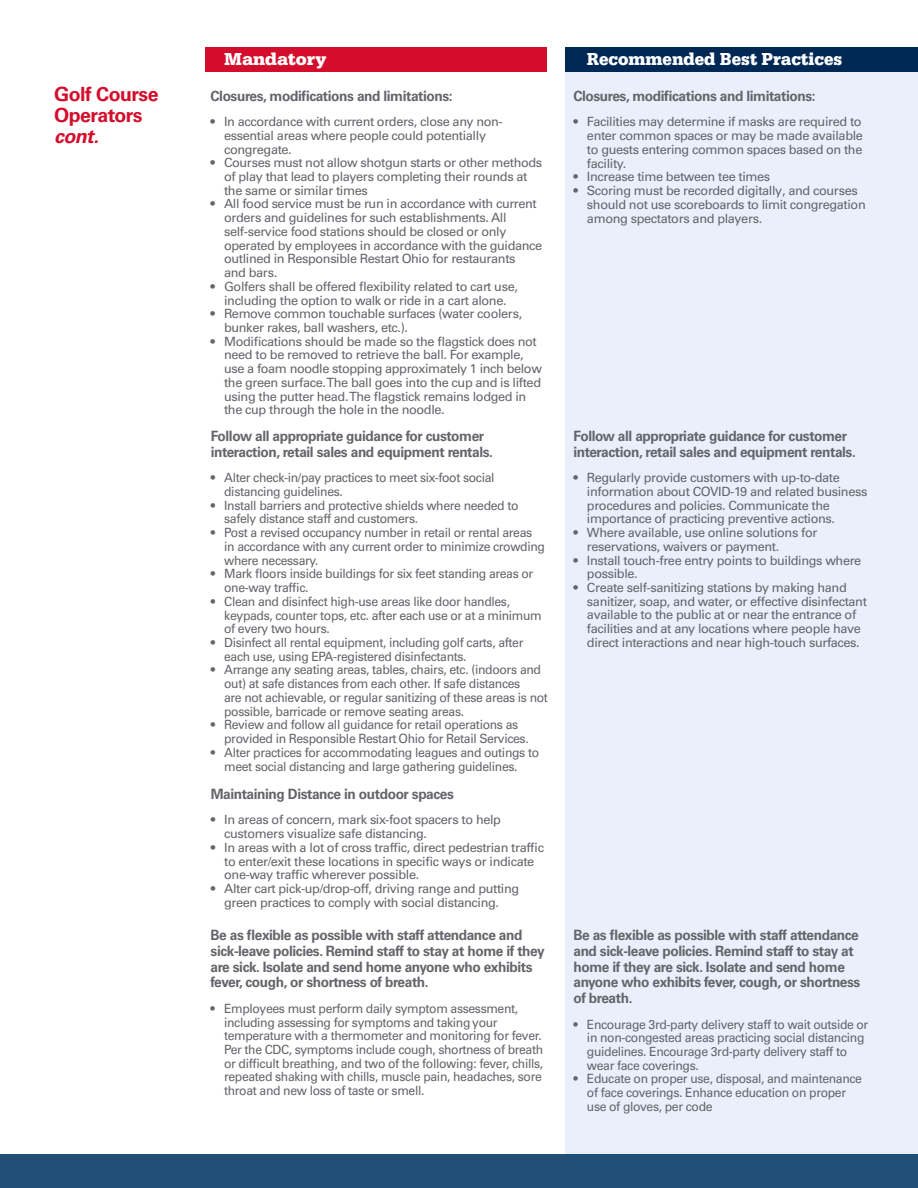
<style>
.page{position:relative;width:918px;height:1188px;background:#fff}
.page>*{position:absolute;margin:0;border:0;box-sizing:border-box;transform-origin:0 0}
.t1{font:700 19.5px/21px "Univers LT Pro 65";letter-spacing:-.025em;color:#d30d2b}
.t2{font:italic 700 19.5px "Univers LT Pro 65";color:#d30d2b}
.t3{font:700 18px "Serifa";color:#fff;scale:.95 1}
.t4{font:700 18px "Serifa";color:#fff}
.t5{font:700 14.25px/15.8px "Univers LT Pro 65";letter-spacing:-.03em;color:#63656a;scale:.96 1}
.t6{font:12.75px/13.8px "Univers LT Pro 55 Roman";letter-spacing:-.03em;color:#63656a}
.t7{font:12.75px/13.6px "Univers LT Pro 55 Roman";letter-spacing:-.03em;color:#63656a;scale:.96 1}
</style>
<div class="page">
<div style="left:565px;top:66px;width:353px;height:1107px;background:#e9f0fb"></div>
<div style="left:205px;top:47px;width:342px;height:25px;background:#d30d2b"></div>
<div style="left:565px;top:47px;width:353px;height:25px;background:#002855"></div>
<div style="left:0;top:1155px;width:918px;height:33px;background:#204e75"></div>
<p class="t1" style="left:54px;top:84px;width:106px">Golf Course<br>Operators</p>
<p class="t2" style="left:54px;top:125px;width:46px">cont.</p>
<p class="t4" style="left:224px;top:49px;width:104px">Mandatory</p>
<p class="t3" style="left:587px;top:49px;width:270px">Recommended Best Practices</p>
<p class="t5" style="left:211px;top:88px;width:254px">Closures, modifications and limitations:</p>
<p class="t6" style="left:224px;top:115px;width:280px;text-indent:-14px">• In accordance with current orders, close any non&shy;essential areas where people could potentially congregate.</p>
<p class="t6" style="left:224px;top:156px;width:320px;text-indent:-14px">• Courses must not allow shotgun starts or other methods of play that lead to players completing their rounds at the same or similar times</p>
<p class="t6" style="left:224px;top:197px;width:320px;text-indent:-14px">• All food service must be run in accordance with current orders and guidelines for such establishments. All self-service food stations should be closed or only operated by employees in accordance with the guidance outlined in Responsible Restart Ohio for restaurants<br>and bars.</p>
<p class="t6" style="left:211px;top:279px;width:309px;text-align:center">• Golfers shall be offered flexibility related to cart use, including the option to walk or ride in a cart alone.</p>
<p class="t6" style="left:224px;top:307px;width:300px;text-indent:-14px">• Remove common touchable surfaces (water coolers, bunker rakes, ball washers, etc.).</p>
<p class="t6" style="left:224px;top:334px;width:319px;text-indent:-14px">• Modifications should be made so the flagstick does not need to be removed to retrieve the ball. For example, use a foam noodle stopping approximately 1 inch below the green surface. The ball goes into the cup and is lifted using the putter head. The flagstick remains lodged in the cup through the hole in the noodle.</p>
<p class="t5" style="left:211px;top:428px;width:296px">Follow all appropriate guidance for customer interaction, retail sales and equipment rentals.</p>
<p class="t7" style="left:224px;top:471px;width:283px;text-indent:-14px">• Alter check-in/pay practices to meet six-foot social distancing guidelines.</p>
<p class="t7" style="left:224px;top:498px;width:308px;text-indent:-14px">• Install barriers and protective shields where needed to safely distance staff and customers.</p>
<p class="t7" style="left:224px;top:526px;width:336px;text-indent:-14px">• Post a revised occupancy number in retail or rental areas in accordance with any current order to minimize crowding where necessary.</p>
<p class="t7" style="left:224px;top:567px;width:323px;text-indent:-14px">• Mark floors inside buildings for six feet standing areas or one-way traffic.</p>
<p class="t7" style="left:224px;top:594px;width:332px;text-indent:-14px">• Clean and disinfect high-use areas like door handles, keypads, counter tops, etc. after each use or at a minimum of every two hours.</p>
<p class="t7" style="left:224px;top:636px;width:313px;text-indent:-14px">• Disinfect all rental equipment, including golf carts, after each use, using EPA-registered disinfectants.</p>
<p class="t7" style="left:224px;top:663px;width:339px;text-indent:-14px">• Arrange any seating areas, tables, chairs, etc. (indoors and out) at safe distances from each other. If safe distances<br>are not achievable, or regular sanitizing of these areas is not possible, barricade or remove seating areas.</p>
<p class="t7" style="left:224px;top:718px;width:319px;text-indent:-14px">• Review and follow all guidance for retail operations as provided in Responsible Restart Ohio for Retail Services.</p>
<p class="t7" style="left:224px;top:745px;width:330px;text-indent:-14px">• Alter practices for accommodating leagues and outings to meet social distancing and large gathering guidelines.</p>
<p class="t5" style="left:211px;top:786px;width:255px">Maintaining Distance in outdoor spaces</p>
<p class="t6" style="left:224px;top:813px;width:278px;text-indent:-14px">• In areas of concern, mark six-foot spacers to help customers visualize safe distancing.</p>
<p class="t6" style="left:224px;top:840px;width:321px;text-indent:-14px">• In areas with a lot of cross traffic, direct pedestrian traffic to enter/exit these locations in specific ways or indicate one-way traffic wherever possible.</p>
<p class="t6" style="left:211px;top:882px;width:310px;text-align:center">• Alter cart pick-up/drop-off, driving range and putting green practices to comply with social distancing.</p>
<p class="t5" style="left:211px;top:927px;width:350px">Be as flexible as possible with staff attendance and sick-leave policies. Remind staff to stay at home if they are sick. Isolate and send home anyone who exhibits fever, cough, or shortness of breath.</p>
<p class="t7" style="left:224px;top:1001px;width:334px;text-indent:-14px">• Employees must perform daily symptom assessment, including assessing for symptoms and taking your temperature with a thermometer and monitoring for fever.<br>Per the CDC, symptoms include cough, shortness of breath or difficult breathing, and two of the following: fever, chills, repeated shaking with chills, muscle pain, headaches, sore throat and new loss of taste or smell.</p>
<p class="t5" style="left:573px;top:88px;width:254px">Closures, modifications and limitations:</p>
<p class="t6" style="left:587px;top:115px;width:278px;text-align:justify;text-indent:-14px">• Facilities may determine if masks are required to enter common spaces or may be made available to guests entering common spaces based on the facility.</p>
<p class="t6" style="left:573px;top:170px;width:198px">• Increase time between tee times</p>
<p class="t6" style="left:587px;top:184px;width:280px;text-indent:-14px">• Scoring must be recorded digitally, and courses should not use scoreboards to limit congregation among spectators and players.</p>
<p class="t5" style="left:573px;top:428px;width:296px">Follow all appropriate guidance for customer interaction, retail sales and equipment rentals.</p>
<p class="t6" style="left:587px;top:471px;width:282px;text-indent:-14px">• Regularly provide customers with up-to-date information about COVID-19 and related business procedures and policies. Communicate the importance of practicing preventive actions.</p>
<p class="t6" style="left:587px;top:526px;width:232px;text-indent:-14px">• Where available, use online solutions for reservations, waivers or payment.</p>
<p class="t6" style="left:573px;top:553px;width:289px">• Install touch-free entry points to buildings where</p>
<p class="t6" style="left:587px;top:567px;width:52px">possible.</p>
<p class="t6" style="left:587px;top:581px;width:281px;text-indent:-14px">• Create self-sanitizing stations by making hand sanitizer, soap, and water, or effective disinfectant available to the public at or near the entrance of facilities and at any locations where people have</p>
<p class="t6" style="left:587px;top:635px;width:274px">direct interactions and near high-touch surfaces.</p>
<p class="t5" style="left:573px;top:927px;width:300px">Be as flexible as possible with staff attendance and sick-leave policies. Remind staff to stay at home if they are sick. Isolate and send home anyone who exhibits fever, cough, or shortness of breath.</p>
<p class="t7" style="left:587px;top:1017px;width:295px;text-indent:-14px">• Encourage 3rd-party delivery staff to wait outside or in non-congested areas practicing social distancing guidelines. Encourage 3rd-party delivery staff to wear face coverings.</p>
<p class="t7" style="left:573px;top:1072px;width:302px;text-align:center">• Educate on proper use, disposal, and maintenance of face coverings. Enhance education on proper</p>
<p class="t7" style="left:587px;top:1100px;width:132px">use of gloves, per code</p>
</div>
